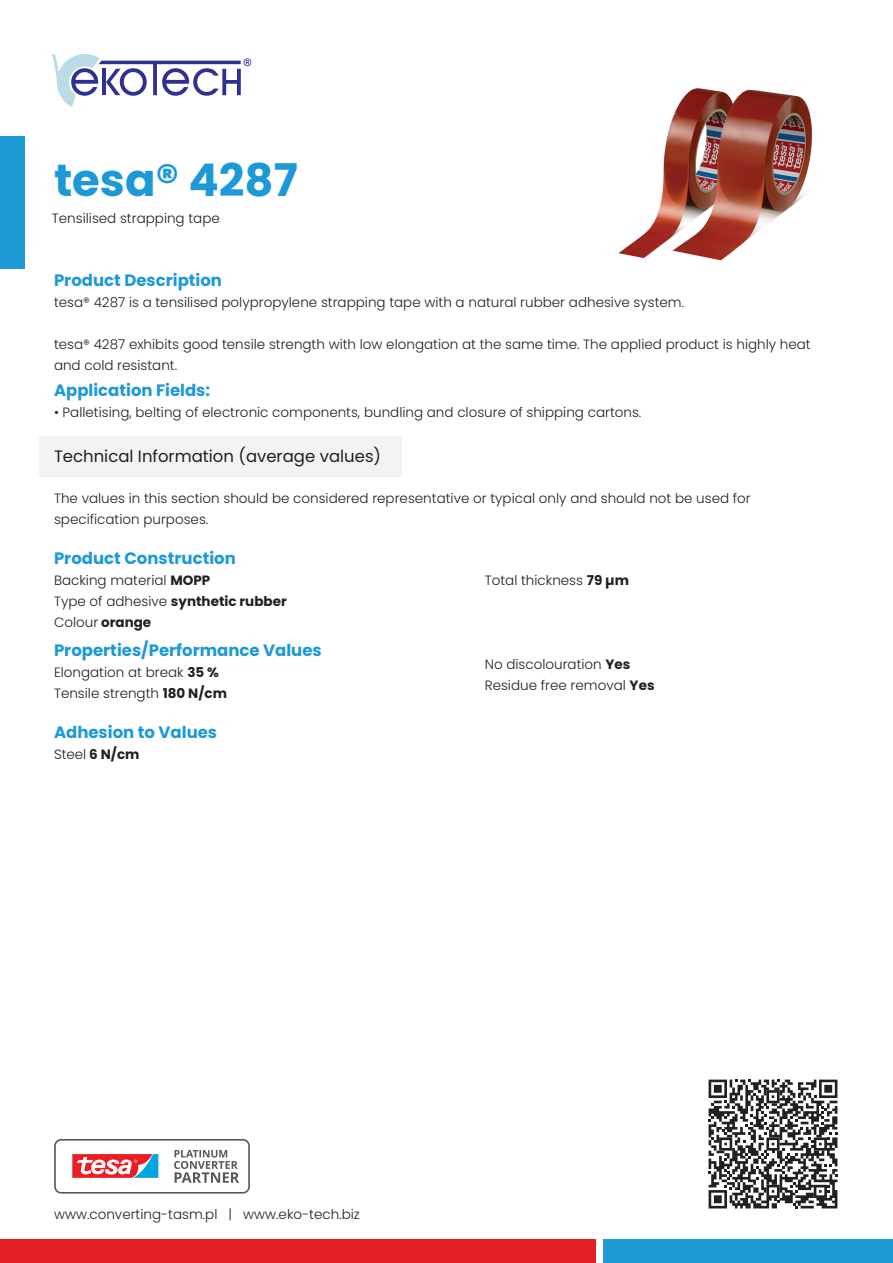
<style>
.page{position:relative;width:893px;height:1263px;background:#fff}
.page>*{position:absolute;margin:0;border:0;box-sizing:border-box;transform-origin:0 0}
.t1{font:700 45px "Poppins";color:#1d9ad5}
.t2{font:700 16.5px "Poppins";color:#1d9ad5}
.t3{font:16.5px "Poppins";color:#231f20}
.t4{font:300 13.5px/21px "Poppins";color:#231f20}
.t5{font:700 13.5px "Poppins";color:#231f20}
.s1{font-weight:700}
.s2{font-weight:300}
</style>
<div class="page">
<div style="left:39px;top:436px;width:363px;height:41px;background:#f2f3f4"></div>
<div style="left:0;top:1239px;width:595px;height:24px;background:#e11e25"></div>
<div style="left:604px;top:1239px;width:289px;height:24px;background:#1d9ad5"></div>
<div style="left:0;top:136px;width:24px;height:133px;background:#1d9ad5"></div>
<img style="left:618px;top:88px;width:194px;height:173px">
<svg style="left:709px;top:1079px;width:128px;height:129px"></svg>
<svg style="left:52px;top:54px;width:199px;height:53px"></svg>
<svg style="left:54px;top:1139px;width:196px;height:54px"></svg>
<p class="t1" style="left:54px;top:154px;width:245px">tesa® 4287</p>
<p class="t4" style="left:52px;top:208px;width:170px">Tensilised strapping tape</p>
<p class="t2" style="left:54px;top:271px;width:170px">Product Description</p>
<p class="t4" style="left:54px;top:292px;width:632px">tesa® 4287 is a tensilised polypropylene strapping tape with a natural rubber adhesive system.</p>
<p class="t4" style="left:54px;top:334px;width:758px">tesa® 4287 exhibits good tensile strength with low elongation at the same time. The applied product is highly heat and cold resistant.</p>
<p class="t2" style="left:54px;top:380px;width:158px">Application Fields:</p>
<p class="t4" style="left:54px;top:402px;width:589px">• Palletising, belting of electronic components, bundling and closure of shipping cartons.</p>
<p class="t3" style="left:54px;top:447px;width:329px">Technical Information (average values)</p>
<p class="t4" style="left:54px;top:488px;width:698px">The values in this section should be considered representative or typical only and should not be used for specification purposes.</p>
<p class="t2" style="left:54px;top:548px;width:183px">Product Construction</p>
<p class="t4" style="left:54px;top:570px;width:158px">Backing material <span class="s1">MOPP</span></p>
<p class="t5" style="left:54px;top:593px;width:234px"><span class="s2">Type of adhesive</span> synthetic rubber</p>
<p class="t4" style="left:54px;top:612px;width:99px">Colour <span class="s1">orange</span></p>
<p class="t4" style="left:485px;top:570px;width:146px">Total thickness <span class="s1">79 µm</span></p>
<p class="t2" style="left:54px;top:640px;width:269px">Properties/Performance Values</p>
<p class="t4" style="left:54px;top:661px;width:166px">Elongation at break <span class="s1">35 %</span></p>
<p class="t4" style="left:54px;top:682px;width:175px">Tensile strength <span class="s1">180 N/cm</span></p>
<p class="t2" style="left:54px;top:723px;width:165px">Adhesion to Values</p>
<p class="t4" style="left:54px;top:744px;width:87px">Steel <span class="s1">6 N/cm</span></p>
<p class="t4" style="left:485px;top:654px;width:147px">No discolouration <span class="s1">Yes</span></p>
<p class="t4" style="left:485px;top:675px;width:171px">Residue free removal <span class="s1">Yes</span></p>
<p class="t4" style="left:54px;top:1203px;width:307px">www.converting-tasm.pl | www.eko-tech.biz</p>
</div>
